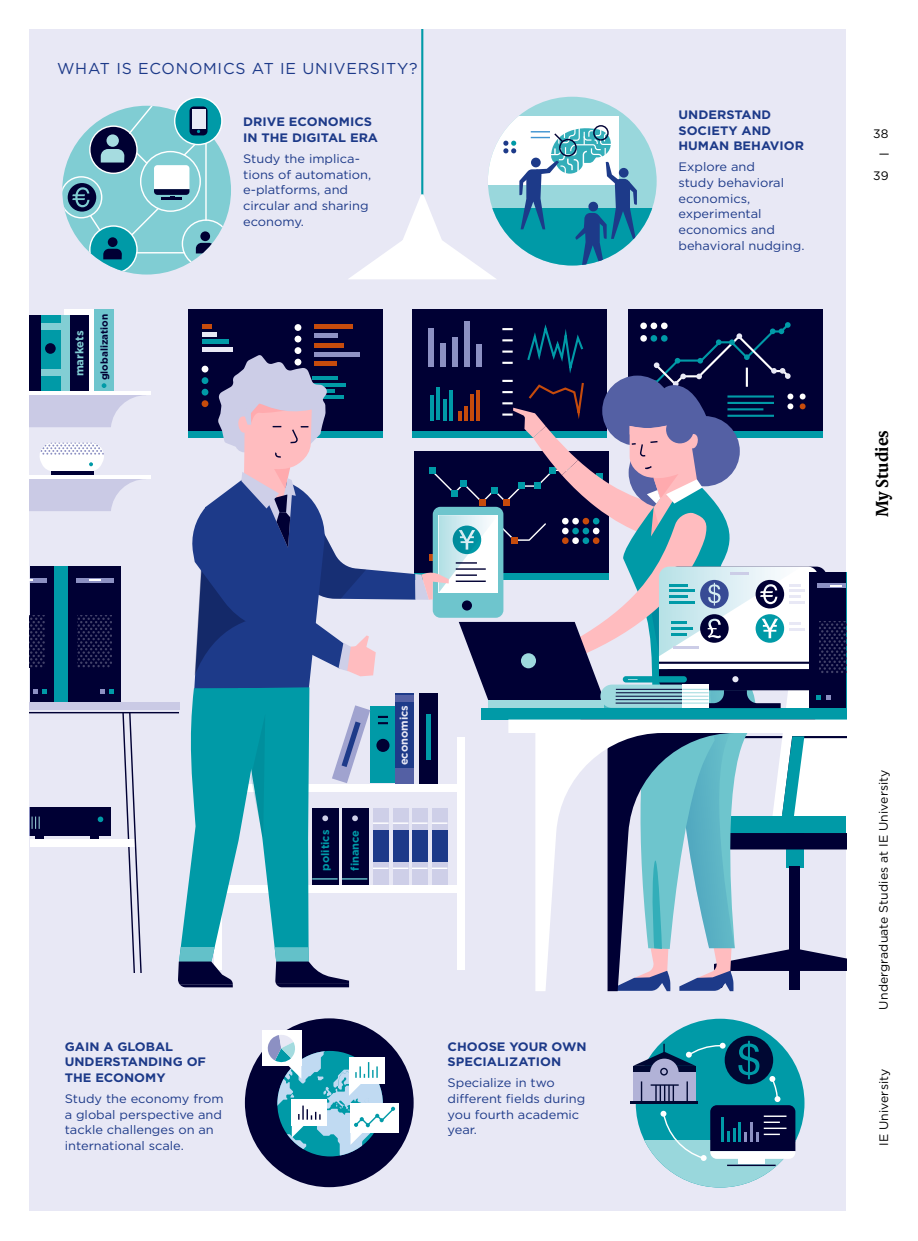
<style>
.page{position:relative;width:918px;height:1241px;background:#fff}
.page>*{position:absolute;margin:0;border:0;box-sizing:border-box;transform-origin:0 0}
.t1{font:700 17.5px "Berlingske Text";color:#000}
.t2{font:15.75px "Gotham";letter-spacing:.05em;color:#1d3a89}
.t3{font:12.25px/15.8px "Gotham";color:#1d3a89;scale:1.05 1}
.t4{font:700 12.25px/15.8px "Gotham";color:#1d3a89;scale:1.05 1}
.t5{font:12.25px "Gotham";letter-spacing:.01em;color:#000}
.t6{font:700 11.38px "Gotham HTF";color:#82ced4}
.t7{font:700 11.03px "Gotham HTF";color:#009aa7}
.t8{font:700 11.03px "Gotham HTF";color:#e8e8f5}
.t9{font:700 9.97px "Gotham HTF";color:#000034}
</style>
<div class="page">
<div style="left:30px;top:30px;width:816px;height:1180px;background:#e8e8f5"></div>
<div style="left:64px;top:309px;width:30px;height:81px;background:#fff"></div>
<div style="left:188px;top:309px;width:194px;height:122px;background:#000034"></div>
<div style="left:412px;top:309px;width:194px;height:122px;background:#000034"></div>
<div style="left:628px;top:309px;width:194px;height:122px;background:#000034"></div>
<div style="left:245px;top:1018px;width:169px;height:168px;background:#000034;border-radius:50%"></div>
<hr style="left:421px;top:30px;width:2px;height:216px;background:#009aa7">
<svg style="left:349px;top:194px;width:147px;height:85px"></svg>
<div style="left:350px;top:1102px;width:49px;height:29px;background:#fff"></div>
<hr style="left:30px;top:391px;width:121px;height:4px;background:#fff">
<div style="left:69px;top:315px;width:19px;height:75px;background:#000034"></div>
<div style="left:94px;top:309px;width:20px;height:81px;background:#6ec5cd"></div>
<div style="left:55px;top:315px;width:14px;height:75px;background:#82ced4"></div>
<div style="left:30px;top:315px;width:11px;height:75px;background:#000034"></div>
<hr style="left:30px;top:475px;width:121px;height:4px;background:#fff">
<div style="left:30px;top:702px;width:149px;height:7px;background:#cacae5"></div>
<div style="left:53px;top:566px;width:53px;height:136px;background:#009aa7"></div>
<div style="left:68px;top:566px;width:53px;height:136px;background:#000034"></div>
<svg style="left:76px;top:578px;width:38px;height:4px"></svg>
<svg style="left:78px;top:615px;width:33px;height:52px"></svg>
<svg style="left:100px;top:689px;width:14px;height:5px"></svg>
<div style="left:30px;top:566px;width:24px;height:136px;background:#000034"></div>
<hr style="left:30px;top:578px;width:16px;height:4px;background:#8c90c3">
<svg style="left:30px;top:615px;width:14px;height:52px"></svg>
<svg style="left:33px;top:689px;width:14px;height:5px"></svg>
<hr style="left:30px;top:711px;width:149px;height:2px;background:#000034">
<div style="left:30px;top:839px;width:105px;height:8px;background:#fff"></div>
<svg style="left:122px;top:711px;width:20px;height:262px"></svg>
<div style="left:30px;top:807px;width:80px;height:29px;background:#000034"></div>
<div style="left:62px;top:106px;width:169px;height:168px;background:#80cdd3;border-radius:50%"></div>
<svg style="left:90px;top:226px;width:47px;height:47px"></svg>
<div style="left:89px;top:225px;width:49px;height:49px;border:1px solid #fff;border-radius:50%"></div>
<hr style="left:162px;top:198px;width:20px;height:2px;background:#000034">
<svg style="left:130px;top:206px;width:30px;height:30px"></svg>
<svg style="left:103px;top:249px;width:19px;height:10px"></svg>
<div style="left:108px;top:237px;width:9px;height:10px;background:#000034;border-radius:50%"></div>
<div style="left:182px;top:219px;width:48px;height:49px;border:1px solid #fff;border-radius:50%"></div>
<svg style="left:196px;top:243px;width:16px;height:10px"></svg>
<div style="left:200px;top:231px;width:10px;height:10px;background:#000034;border-radius:50%"></div>
<div style="left:90px;top:126px;width:47px;height:47px;background:#000032;border-radius:50%"></div>
<div style="left:89px;top:125px;width:49px;height:49px;border:1px solid #fff;border-radius:50%"></div>
<svg style="left:101px;top:149px;width:23px;height:13px"></svg>
<div style="left:106px;top:134px;width:13px;height:13px;background:#a6dce0;border-radius:50%"></div>
<svg style="left:62px;top:176px;width:40px;height:56px"></svg>
<hr style="left:137px;top:252px;width:47px;height:1px;background:#fff">
<hr style="left:205px;top:143px;width:2px;height:77px;background:#fff">
<svg style="left:135px;top:142px;width:62px;height:56px"></svg>
<svg style="left:128px;top:106px;width:45px;height:29px"></svg>
<div style="left:175px;top:97px;width:47px;height:47px;background:#009aa7;border-radius:50%"></div>
<div style="left:174px;top:97px;width:49px;height:48px;border:1px solid #fff;border-radius:50%"></div>
<svg style="left:189px;top:106px;width:18px;height:29px"></svg>
<div style="left:192px;top:109px;width:13px;height:19px;background:#e8e8f5"></div>
<div style="left:488px;top:97px;width:168px;height:168px;background:#99d7dc;border-radius:50%"></div>
<svg style="left:488px;top:116px;width:131px;height:68px;fill:#fff"></svg>
<svg style="left:488px;top:208px;width:165px;height:57px"></svg>
<svg style="left:503px;top:123px;width:134px;height:142px"></svg>
<div style="left:41px;top:315px;width:19px;height:75px;background:#009aa7"></div>
<div style="left:41px;top:322px;width:19px;height:7px;background:#82ced4"></div>
<div style="left:41px;top:369px;width:19px;height:7px;background:#82ced4"></div>
<div style="left:45px;top:343px;width:11px;height:11px;background:#000034;border-radius:50%"></div>
<svg style="left:30px;top:442px;width:112px;height:69px"></svg>
<svg style="left:32px;top:816px;width:8px;height:12px"></svg>
<svg style="left:98px;top:816px;width:5px;height:6px"></svg>
<svg style="left:91px;top:836px;width:8px;height:2px"></svg>
<svg style="left:35px;top:836px;width:8px;height:2px"></svg>
<div style="left:262px;top:1030px;width:39px;height:35px;background:#fff"></div>
<svg style="left:267px;top:1034px;width:128px;height:122px"></svg>
<div style="left:636px;top:1018px;width:168px;height:169px;background:#009aa7;border-radius:50%"></div>
<svg style="left:658px;top:1139px;width:139px;height:48px;fill:#99d7dc"></svg>
<div style="left:739px;top:1157px;width:26px;height:6px;background:#fff"></div>
<hr style="left:727px;top:1164px;width:48px;height:1px;background:#000034">
<hr style="left:630px;top:1101px;width:68px;height:2px;background:#000833">
<svg style="left:633px;top:1035px;width:162px;height:125px"></svg>
<svg style="left:30px;top:383px;width:113px;height:44px"></svg>
<svg style="left:178px;top:320px;width:669px;height:671px"></svg>
<p class="t2" style="left:57px;top:58px;width:362px">WHAT IS ECONOMICS AT IE UNIVERSITY?</p>
<p class="t6" style="left:73px;top:376px;width:47px;rotate:-90deg">markets</p>
<p class="t9" style="left:99px;top:380px;width:68px;rotate:-90deg">globalization</p>
<p class="t4" style="left:243px;top:114px;width:130px">DRIVE ECONOMICS<br>IN THE DIGITAL ERA</p>
<p class="t3" style="left:243px;top:150px;width:124px">Study the implica&shy;tions of automation, e-platforms, and circular and sharing economy.</p>
<p class="t4" style="left:65px;top:1038px;width:136px">GAIN A GLOBAL<br>UNDERSTANDING OF<br>THE ECONOMY</p>
<p class="t3" style="left:65px;top:1090px;width:153px">Study the economy from a global perspective and tackle challenges on an international scale.</p>
<p class="t7" style="left:319px;top:870px;width:43px;rotate:-90deg">politics</p>
<p class="t7" style="left:348px;top:870px;width:42px;rotate:-90deg">finance</p>
<p class="t8" style="left:397px;top:765px;width:62px;rotate:-90deg">economics</p>
<p class="t4" style="left:447px;top:1038px;width:134px">CHOOSE YOUR OWN<br>SPECIALIZATION</p>
<p class="t3" style="left:447px;top:1074px;width:133px">Specialize in two different fields during you fourth academic year.</p>
<p class="t4" style="left:678px;top:106px;width:121px">UNDERSTAND<br>SOCIETY AND<br>HUMAN BEHAVIOR</p>
<p class="t3" style="left:678px;top:158px;width:122px">Explore and<br>study behavioral economics, experimental economics and behavioral nudging.</p>
<p class="t5" style="left:873px;top:125px;width:17px">38</p>
<p class="t5" style="left:873px;top:167px;width:17px">39</p>
<h1 class="t1" style="left:871px;top:517px;width:88px;rotate:-90deg">My Studies</h1>
<p class="t5" style="left:876px;top:1009px;width:242px;rotate:-90deg">Undergraduate Studies at IE University</p>
<p class="t5" style="left:876px;top:1145px;width:79px;rotate:-90deg">IE University</p>
</div>
